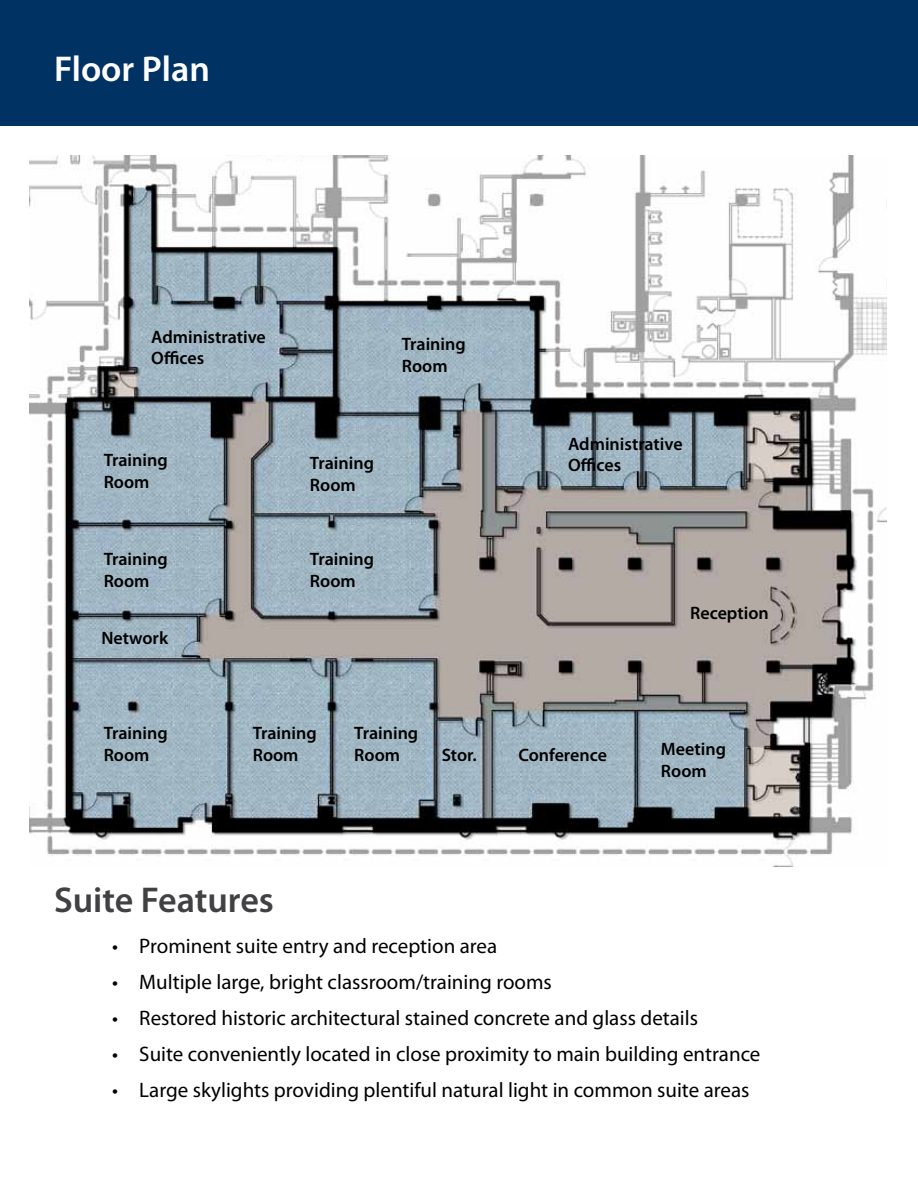
<style>
.page{position:relative;width:918px;height:1188px;background:#fff}
.page>*{position:absolute;margin:0;border:0;box-sizing:border-box;transform-origin:0 0}
.t1{font:600 36px "Myriad Pro";color:#414042}
.t2{font:600 36px "Myriad Pro";color:#fff}
.t3{font:21px "Myriad Pro";color:#000}
.t4{font:600 18px/21.6px "Myriad Pro";color:#000}
</style>
<div class="page">
<div style="left:0;top:0;width:918px;height:125px;background:#003263"></div>
<img style="left:29px;top:156px;width:858px;height:710px">
<h1 class="t2" style="left:54px;top:46px;width:158px">Floor Plan</h1>
<p class="t4" style="left:151px;top:326px;width:116px">Administrative<br>Offices</p>
<p class="t4" style="left:402px;top:333px;width:66px">Training<br>Room</p>
<p class="t4" style="left:104px;top:449px;width:66px">Training<br>Room</p>
<p class="t4" style="left:310px;top:452px;width:66px">Training<br>Room</p>
<p class="t4" style="left:104px;top:548px;width:66px">Training<br>Room</p>
<p class="t4" style="left:310px;top:548px;width:66px">Training<br>Room</p>
<p class="t4" style="left:101px;top:627px;width:68px">Network</p>
<p class="t4" style="left:568px;top:433px;width:116px">Administrative<br>Offices</p>
<p class="t4" style="left:690px;top:602px;width:80px">Reception</p>
<p class="t4" style="left:104px;top:722px;width:66px">Training<br>Room</p>
<p class="t4" style="left:253px;top:722px;width:66px">Training<br>Room</p>
<p class="t4" style="left:354px;top:722px;width:66px">Training<br>Room</p>
<p class="t4" style="left:442px;top:744px;width:37px">Stor.</p>
<p class="t4" style="left:518px;top:744px;width:90px">Conference</p>
<p class="t4" style="left:661px;top:738px;width:67px">Meeting<br>Room</p>
<h1 class="t1" style="left:54px;top:877px;width:221px">Suite Features</h1>
<p class="t3" style="left:112px;top:933px;width:386px">• Prominent suite entry and reception area</p>
<p class="t3" style="left:112px;top:969px;width:441px">• Multiple large, bright classroom/training rooms</p>
<p class="t3" style="left:112px;top:1005px;width:587px">• Restored historic architectural stained concrete and glass details</p>
<p class="t3" style="left:112px;top:1041px;width:650px">• Suite conveniently located in close proximity to main building entrance</p>
<p class="t3" style="left:112px;top:1077px;width:639px">• Large skylights providing plentiful natural light in common suite areas</p>
</div>
